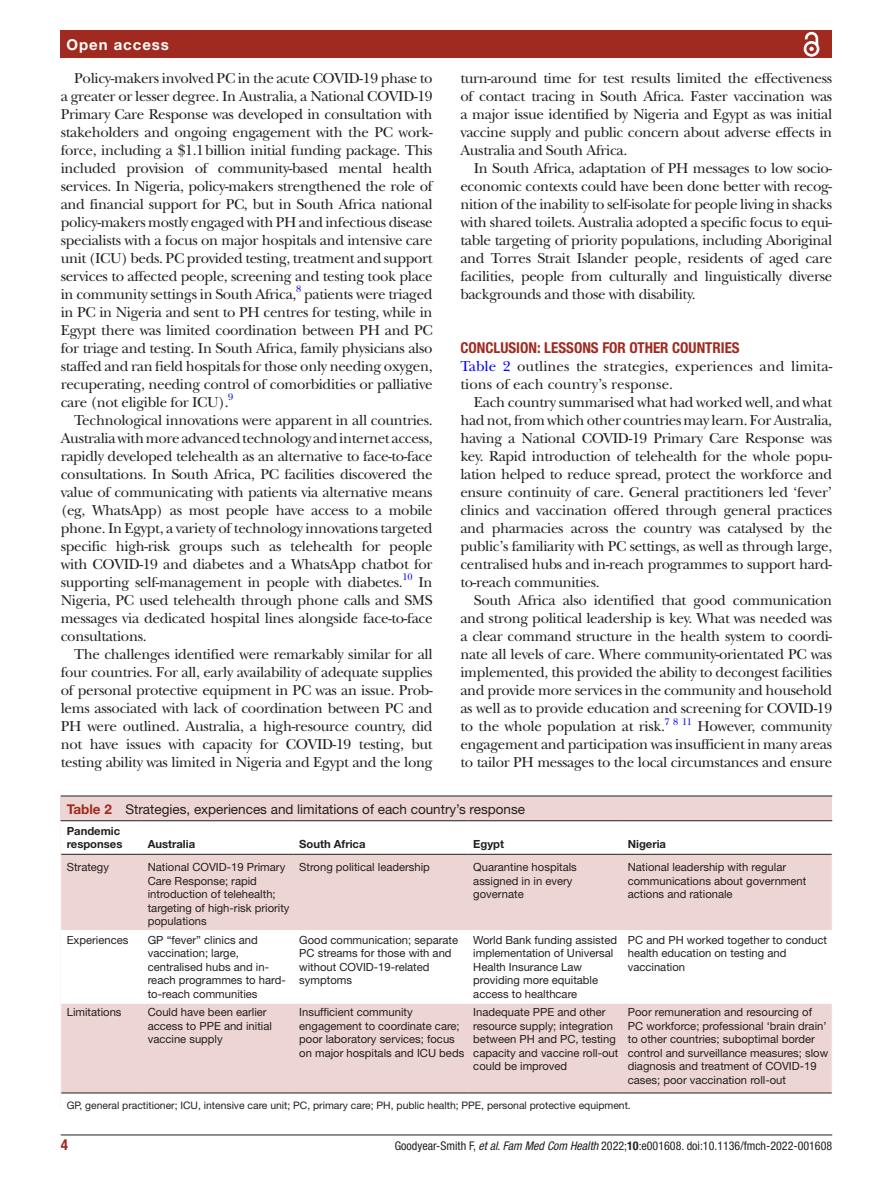
<style>
.page{position:relative;width:893px;height:1191px;background:#fff}
.page>*{position:absolute;margin:0;border:0;box-sizing:border-box;transform-origin:0 0}
.t1{font:15px/18px "New Baskerville";letter-spacing:-.02em;color:#231f20;text-align:justify}
.t2{font:15px/18px "New Baskerville";color:#231f20}
.t3{font:700 condensed 15px "Helvetica Neue LT Std";color:#a02a1f}
.t4{font:700 15px "Helvetica Neue LT Std";letter-spacing:.065em;color:#fff}
.t5{font:13.5px "Helvetica Neue LT Std";color:#231f20}
.t6{font:condensed 12px "Helvetica Neue LT Std";color:#231f20}
.t7{font:11.25px/13.5px "Helvetica Neue LT Std";color:#231f20}
.t8{font:700 11.25px/13.5px "Helvetica Neue LT Std";color:#231f20}
.t9{font:10.35px "Helvetica Neue LT Std";color:#231f20}
.t10{font:9.9px "New Baskerville";color:#00f}
.s1{color:#00f}
.s2{font-weight:700;color:#a02a1f}
.s3{font-style:italic}
.s4{font-weight:700}
</style>
<div class="page">
<hr style="left:61px;top:1134px;width:771px;height:1px;background:#231f20">
<div style="left:61px;top:31px;width:771px;height:27px;background:#a02a1f"></div>
<svg style="left:803px;top:31px;width:17px;height:26px"></svg>
<div style="left:61px;top:796px;width:771px;height:313px;background:#ecd5d2"></div>
<hr style="left:61px;top:795px;width:771px;height:1px;background:#231f20">
<div style="left:61px;top:821px;width:771px;height:288px;background:#fff"></div>
<svg style="left:61px;top:855px;width:771px;height:237px"></svg>
<hr style="left:61px;top:820px;width:81px;height:1px;background:#231f20">
<hr style="left:61px;top:854px;width:81px;height:1px;background:#231f20">
<hr style="left:142px;top:820px;width:151px;height:1px;background:#231f20">
<hr style="left:142px;top:854px;width:151px;height:1px;background:#231f20">
<hr style="left:293px;top:820px;width:174px;height:1px;background:#231f20">
<hr style="left:293px;top:854px;width:174px;height:1px;background:#231f20">
<hr style="left:467px;top:820px;width:155px;height:1px;background:#231f20">
<hr style="left:467px;top:854px;width:155px;height:1px;background:#231f20">
<hr style="left:622px;top:820px;width:210px;height:1px;background:#231f20">
<hr style="left:622px;top:854px;width:210px;height:1px;background:#231f20">
<hr style="left:61px;top:1092px;width:81px;height:1px;background:#231f20">
<hr style="left:142px;top:1092px;width:151px;height:1px;background:#231f20">
<hr style="left:293px;top:1092px;width:174px;height:1px;background:#231f20">
<hr style="left:467px;top:1092px;width:155px;height:1px;background:#231f20">
<hr style="left:622px;top:1092px;width:210px;height:1px;background:#231f20">
<hr style="left:67px;top:1108px;width:765px;height:2px;background:#fff">
<p class="t4" style="left:66px;top:35px;width:104px">Open access</p>
<p class="t1" style="left:61px;top:69px;width:373px;text-indent:13px">Policy-makers involved PC in the acute COVID-19 phase to a greater or lesser degree. In Australia, a National COVID-19<br>Primary Care Response was developed in consultation with stakeholders and ongoing engagement with the PC work&shy;force, including a $1.1billion initial funding package. This included provision of community-based mental health services. In Nigeria, policy-makers strengthened the role of and financial support for PC, but in South Africa national policy-makers mostly engaged with PH and infectious disease specialists with a focus on major hospitals and intensive care unit (ICU) beds. PC provided testing, treatment and support services to affected people, screening and testing took place in community settings in South Africa,</p>
<p class="t1" style="left:460px;top:69px;width:373px">turn-around time for test results limited the effectiveness of contact tracing in South Africa. Faster vaccination was a major issue identified by Nigeria and Egypt as was initial vaccine supply and public concern about adverse effects in Australia and South Africa.</p>
<p class="t1" style="left:460px;top:159px;width:373px;text-indent:14px">In South Africa, adaptation of PH messages to low socio&shy;economic contexts could have been done better with recog&shy;nition of the inability to self-isolate for people living in shacks with shared toilets. Australia adopted a specific focus to equi&shy;table targeting of priority populations, including Aboriginal and Torres Strait Islander people, residents of aged care facilities, people from culturally and linguistically diverse backgrounds and those with disability.</p>
<p class="t3" style="left:460px;top:339px;width:281px">CONCLUSION: LESSONS FOR OTHER COUNTRIES</p>
<p class="t2" style="left:460px;top:357px;width:373px"><span class="s1">Table 2</span> outlines the strategies, experiences and limita&shy;tions of each country’s response.</p>
<p class="t1" style="left:460px;top:393px;width:373px;text-indent:14px">Each country summarised what had worked well, and what had not, from which other countries may learn. For Australia, having a National COVID-19 Primary Care Response was key. Rapid introduction of telehealth for the whole popu&shy;lation helped to reduce spread, protect the workforce and ensure continuity of care. General practitioners led ‘fever’ clinics and vaccination offered through general practices and pharmacies across the country was catalysed by the public’s familiarity with PC settings, as well as through large, centralised hubs and in-reach programmes to support hard&shy;to-reach communities.</p>
<p class="t1" style="left:460px;top:591px;width:373px;text-indent:14px">South Africa also identified that good communication and strong political leadership is key. What was needed was a clear command structure in the health system to coordi&shy;nate all levels of care. Where community-orientated PC was implemented, this provided the ability to decongest facilities and provide more services in the community and household as well as to provide education and screening for COVID-19 to the whole population at risk.</p>
<p class="t10" style="left:296px;top:283px;width:7px">8</p>
<p class="t1" style="left:61px;top:285px;width:373px;text-indent:243px">patients were triaged in PC in Nigeria and sent to PH centres for testing, while in Egypt there was limited coordination between PH and PC for triage and testing. In South Africa, family physicians also staffed and ran field hospitals for those only needing oxygen, recuperating, needing control of comorbidities or palliative care (not eligible for ICU).</p>
<p class="t10" style="left:228px;top:391px;width:7px">9</p>
<p class="t1" style="left:61px;top:411px;width:373px;text-indent:14px">Technological innovations were apparent in all countries.<br>Australia with more advanced technology and internet access, rapidly developed telehealth as an alternative to face-to-face consultations. In South Africa, PC facilities discovered the value of communicating with patients via alternative means (eg, WhatsApp) as most people have access to a mobile phone. In Egypt, a variety of technology innovations targeted specific high-risk groups such as telehealth for people with COVID-19 and diabetes and a WhatsApp chatbot for supporting self-management in people with diabetes.</p>
<p class="t10" style="left:402px;top:571px;width:12px">10</p>
<p class="t1" style="left:61px;top:573px;width:373px;text-indent:358px">In Nigeria, PC used telehealth through phone calls and SMS messages via dedicated hospital lines alongside face-to-face consultations.</p>
<p class="t1" style="left:61px;top:645px;width:373px;text-indent:14px">The challenges identified were remarkably similar for all four countries. For all, early availability of adequate supplies of personal protective equipment in PC was an issue. Prob&shy;lems associated with lack of coordination between PC and PH were outlined. Australia, a high-resource country, did not have issues with capacity for COVID-19 testing, but testing ability was limited in Nigeria and Egypt and the long</p>
<p class="t10" style="left:664px;top:715px;width:29px">7 8 11</p>
<p class="t1" style="left:460px;top:717px;width:373px;text-indent:237px">However, community engagement and participation was insufficient in many areas to tailor PH messages to the local circumstances and ensure</p>
<p class="t5" style="left:67px;top:801px;width:460px"><span class="s2">Table 2</span> Strategies, experiences and limitations of each country’s response</p>
<p class="t8" style="left:67px;top:823px;width:57px">Pandemic responses</p>
<p class="t8" style="left:148px;top:837px;width:49px">Australia</p>
<p class="t8" style="left:299px;top:837px;width:68px">South Africa</p>
<p class="t8" style="left:473px;top:837px;width:32px">Egypt</p>
<p class="t8" style="left:628px;top:837px;width:40px">Nigeria</p>
<p class="t7" style="left:67px;top:860px;width:44px">Strategy</p>
<p class="t7" style="left:148px;top:860px;width:143px">National COVID-19 Primary<br>Care Response; rapid introduction of telehealth; targeting of high-risk priority populations</p>
<p class="t7" style="left:299px;top:860px;width:132px">Strong political leadership</p>
<p class="t7" style="left:473px;top:860px;width:105px">Quarantine hospitals assigned in in every governate</p>
<p class="t7" style="left:628px;top:860px;width:180px">National leadership with regular communications about government actions and rationale</p>
<p class="t7" style="left:67px;top:933px;width:63px">Experiences</p>
<p class="t7" style="left:148px;top:933px;width:139px">GP “fever” clinics and vaccination; large, centralised hubs and in&shy;reach programmes to hard&shy;to-reach communities</p>
<p class="t7" style="left:299px;top:933px;width:160px">Good communication; separate<br>PC streams for those with and without COVID-19-related symptoms</p>
<p class="t7" style="left:473px;top:933px;width:145px">World Bank funding assisted implementation of Universal<br>Health Insurance Law providing more equitable access to healthcare</p>
<p class="t7" style="left:628px;top:933px;width:201px">PC and PH worked together to conduct health education on testing and vaccination</p>
<p class="t7" style="left:67px;top:1005px;width:56px">Limitations</p>
<p class="t7" style="left:148px;top:1005px;width:126px">Could have been earlier access to PPE and initial vaccine supply</p>
<p class="t7" style="left:299px;top:1005px;width:167px">Insufficient community engagement to coordinate care; poor laboratory services; focus on major hospitals and ICU beds</p>
<p class="t7" style="left:473px;top:1005px;width:147px">Inadequate PPE and other resource supply; integration between PH and PC, testing capacity and vaccine roll-out could be improved</p>
<p class="t7" style="left:628px;top:1005px;width:202px">Poor remuneration and resourcing of PC workforce; professional ‘brain drain’ to other countries; suboptimal border control and surveillance measures; slow diagnosis and treatment of COVID-19 cases; poor vaccination roll-out</p>
<p class="t9" style="left:67px;top:1099px;width:566px">GP, general practitioner; ICU, intensive care unit; PC, primary care; PH, public health; PPE, personal protective equipment.</p>
<p class="t3" style="left:61px;top:1135px;width:9px">4</p>
<p class="t6" style="left:395px;top:1138px;width:439px">Goodyear-Smith F, <span class="s3">et al</span>. <span class="s3">Fam Med Com Health</span> 2022;<span class="s4">10</span>:e001608. doi:10.1136/fmch-2022-001608</p>
</div>
